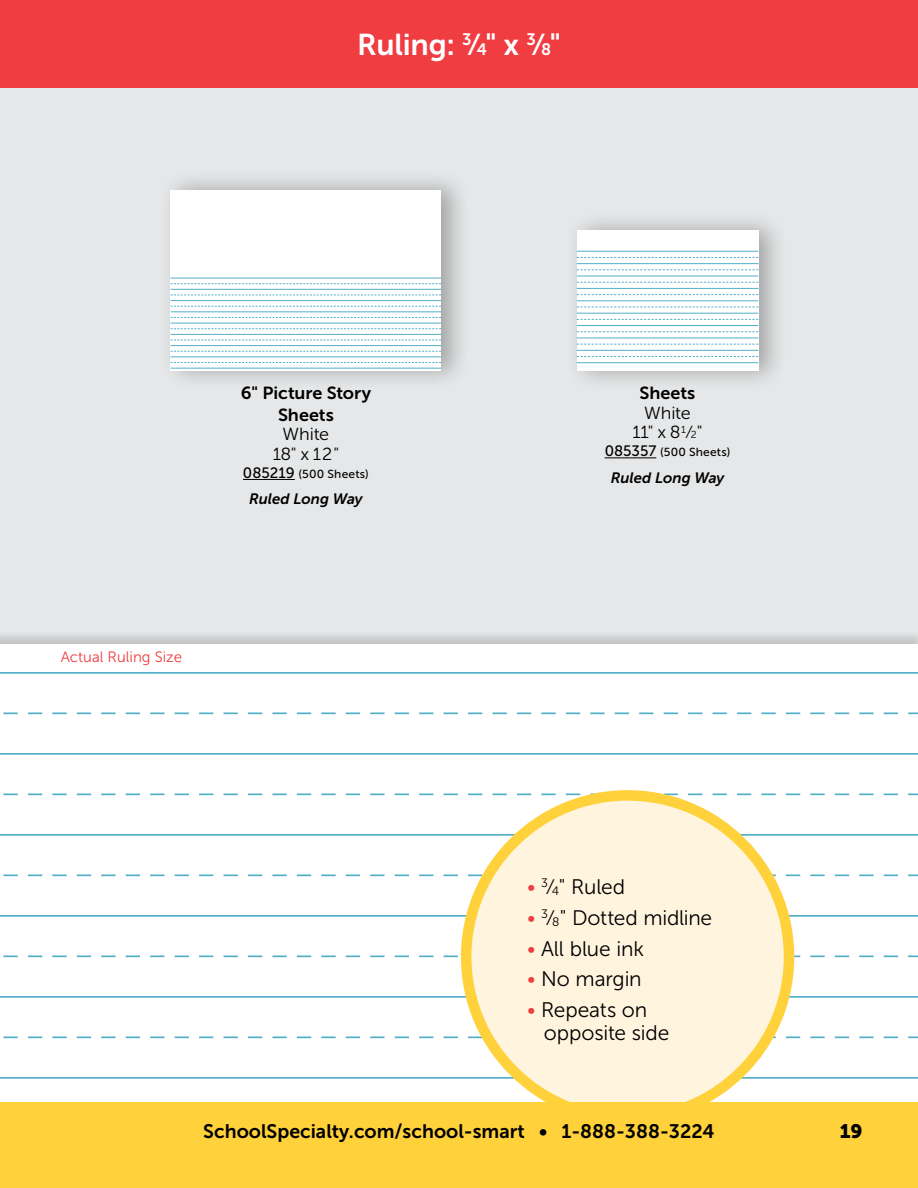
<style>
.page{position:relative;width:918px;height:1188px;background:#fff}
.page>*{position:absolute;margin:0;border:0;box-sizing:border-box;transform-origin:0 0}
.t1{font:30px "Museo Sans 700";letter-spacing:-.01em;color:#fff}
.t2{font:21px/22.5px "Museo Sans 300";letter-spacing:-.01em;color:#000}
.t3{font:19.5px "Museo Sans 700";color:#000}
.t4{font:19.5px "Museo Sans 900";color:#000}
.t5{font:17.4px/21.6px "Museo Sans 700";color:#000;text-align:center}
.t6{font:17.4px/19.5px "Museo Sans 300";letter-spacing:-.015em;color:#000;text-align:center}
.t7{font:italic 15px "Museo Sans 700";color:#000}
.t8{font:15px "Museo Sans 300";color:#ef3d42}
.t9{font:11.7px "Museo Sans 500";letter-spacing:.015em;color:#000}
.s1{font-size:16.5px}
.s2{font-size:15px}
.s3{font-size:10.2px}
.s4{color:#ef3d42}
.s5{font-size:12.3px}
</style>
<div class="page">
<div style="left:0;top:77px;width:918px;height:583px;background:#e6e7e8"></div>
<div style="left:0;top:0;width:918px;height:88px;background:#ef3d42"></div>
<div style="left:565px;top:210px;width:223px;height:181px;background:#000;opacity:.3"></div>
<div style="left:577px;top:231px;width:181px;height:140px;background:#fff"></div>
<svg style="left:577px;top:251px;width:181px;height:94px"></svg>
<hr style="left:577px;top:350px;width:181px;height:1px;background:#53afc8">
<svg style="left:577px;top:356px;width:181px;height:1px"></svg>
<hr style="left:577px;top:362px;width:181px;height:1px;background:#53afc8">
<div style="left:159px;top:169px;width:312px;height:222px;background:#000;opacity:.3"></div>
<div style="left:171px;top:190px;width:270px;height:180px;background:#fff"></div>
<svg style="left:170px;top:278px;width:272px;height:85px"></svg>
<hr style="left:171px;top:368px;width:270px;height:1px;background:#53afc8">
<div style="left:0;top:630px;width:918px;height:558px;background:#000;opacity:.15"></div>
<div style="left:0;top:644px;width:918px;height:544px;background:#fff"></div>
<svg style="left:0;top:672px;width:918px;height:205px"></svg>
<svg style="left:0;top:915px;width:918px;height:187px"></svg>
<div style="left:466px;top:795px;width:323px;height:323px;background:#fff5df;border-radius:50%"></div>
<div style="left:461px;top:790px;width:333px;height:334px;border:10px solid #ffd13a;border-radius:50%"></div>
<hr style="left:605px;top:457px;width:51px;height:1px;background:#000">
<hr style="left:243px;top:479px;width:52px;height:1px;background:#000">
<div style="left:0;top:1102px;width:918px;height:86px;background:#ffd13a"></div>
<h1 class="t1" style="left:357px;top:28px;width:205px">Ruling: <sup>3</sup>⁄<span class="s1">4</span>" x <sup>3</sup>⁄<span class="s1">8</span>"</h1>
<p class="t8" style="left:61px;top:649px;width:123px">Actual Ruling Size</p>
<p class="t5" style="left:241px;top:383px;width:132px">6" Picture Story<br>Sheets</p>
<p class="t6" style="left:273px;top:425px;width:68px">White<br>18" x 12"</p>
<p class="t9" style="left:243px;top:468px;width:127px"><span class="s2">085219</span> (500 Sheets)</p>
<p class="t7" style="left:249px;top:491px;width:115px">Ruled Long Way</p>
<p class="t5" style="left:640px;top:383px;width:57px">Sheets</p>
<p class="t6" style="left:632px;top:403px;width:72px">White<br>11" x 8<sup>1</sup> ⁄<span class="s3">2</span>"</p>
<p class="t9" style="left:605px;top:446px;width:127px"><span class="s2">085357</span> (500 Sheets)</p>
<p class="t7" style="left:611px;top:469px;width:115px">Ruled Long Way</p>
<p class="t2" style="left:527px;top:876px;width:100px"><span class="s4">•</span> <sup>3</sup>⁄<span class="s5">4</span>" Ruled</p>
<p class="t2" style="left:527px;top:907px;width:187px"><span class="s4">•</span> <sup>3</sup>⁄<span class="s5">8</span>" Dotted midline</p>
<p class="t2" style="left:527px;top:937px;width:118px"><span class="s4">•</span> All blue ink</p>
<p class="t2" style="left:527px;top:968px;width:116px"><span class="s4">•</span> No margin</p>
<p class="t2" style="left:544px;top:999px;width:127px;text-indent:-17px"><span class="s4">•</span> Repeats on opposite side</p>
<p class="t3" style="left:203px;top:1120px;width:513px">SchoolSpecialty.com/school-smart • 1-888-388-3224</p>
<p class="t4" style="left:840px;top:1120px;width:24px">19</p>
</div>
